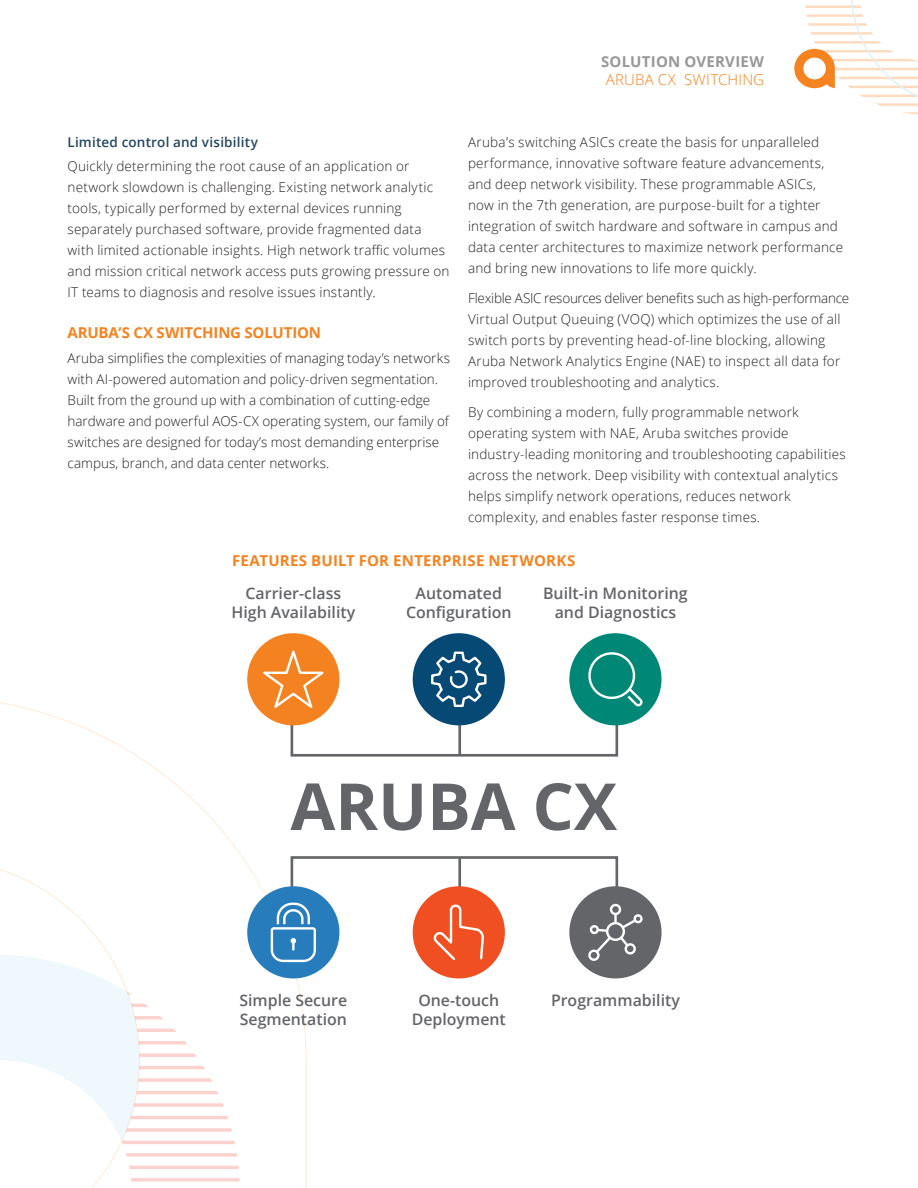
<style>
.page{position:relative;width:918px;height:1188px;background:#fff}
.page>*{position:absolute;margin:0;border:0;box-sizing:border-box;transform-origin:0 0}
.t1{font:700 64.95px "Open Sans";color:#646569}
.t2{font:600 15.9px/18.6px "Open Sans";color:#646569;text-align:center}
.t3{font:700 15px "Open Sans";letter-spacing:.01em;color:#f58320}
.t4{font:700 15px "Open Sans";letter-spacing:-.01em;color:#f58320}
.t5{font:700 15px "Open Sans";letter-spacing:.015em;color:#999899}
.t6{font:300 15px "Open Sans";letter-spacing:.01em;color:#f58320}
.t7{font:300 13.5px/21px "Open Sans";letter-spacing:.015em;color:#231f20}
.t8{font:600 13.5px "Open Sans";letter-spacing:.015em;color:#234661}
</style>
<div class="page">
<svg style="left:0;top:699px;width:307px;height:489px"></svg>
<svg style="left:794px;top:0;width:124px;height:115px"></svg>
<div style="left:247px;top:633px;width:92px;height:92px;background:#f58220;border-radius:50%"></div>
<div style="left:413px;top:633px;width:92px;height:92px;background:#064975;border-radius:50%"></div>
<div style="left:247px;top:886px;width:92px;height:92px;background:#277cbc;border-radius:50%"></div>
<div style="left:569px;top:886px;width:93px;height:92px;background:#646569;border-radius:50%"></div>
<div style="left:634px;top:914px;width:9px;height:9px;border:2px solid #fff;border-radius:50%"></div>
<div style="left:413px;top:886px;width:92px;height:92px;background:#f04f22;border-radius:50%"></div>
<svg style="left:270px;top:855px;width:368px;height:108px"></svg>
<div style="left:569px;top:633px;width:93px;height:92px;background:#008775;border-radius:50%"></div>
<svg style="left:257px;top:648px;width:388px;height:110px"></svg>
<p class="t5" style="left:601px;top:51px;width:165px">SOLUTION OVERVIEW</p>
<p class="t6" style="left:606px;top:69px;width:160px">ARUBA CX SWITCHING</p>
<p class="t8" style="left:68px;top:133px;width:192px">Limited control and visibility</p>
<p class="t7" style="left:68px;top:155px;width:384px">Quickly determining the root cause of an application or network slowdown is challenging. Existing network analytic tools, typically performed by external devices running separately purchased software, provide fragmented data with limited actionable insights. High network traffic volumes and mission critical network access puts growing pressure on IT teams to diagnosis and resolve issues instantly.</p>
<p class="t4" style="left:68px;top:322px;width:255px">ARUBA’S CX SWITCHING SOLUTION</p>
<p class="t7" style="left:68px;top:347px;width:384px">Aruba simplifies the complexities of managing today’s networks with AI-powered automation and policy-driven segmentation.<br>Built from the ground up with a combination of cutting-edge hardware and powerful AOS-CX operating system, our family of switches are designed for today’s most demanding enterprise campus, branch, and data center networks.</p>
<p class="t7" style="left:468px;top:131px;width:377px">Aruba’s switching ASICs create the basis for unparalleled performance, innovative software feature advancements, and deep network visibility. These programmable ASICs, now in the 7th generation, are purpose-built for a tighter integration of switch hardware and software in campus and data center architectures to maximize network performance and bring new innovations to life more quickly.</p>
<p class="t7" style="left:468px;top:287px;width:383px">Flexible ASIC resources deliver benefits such as high-performance Virtual Output Queuing (VOQ) which optimizes the use of all switch ports by preventing head-of-line blocking, allowing Aruba Network Analytics Engine (NAE) to inspect all data for improved troubleshooting and analytics.</p>
<p class="t7" style="left:468px;top:401px;width:379px">By combining a modern, fully programmable network operating system with NAE, Aruba switches provide industry-leading monitoring and troubleshooting capabilities across the network. Deep visibility with contextual analytics helps simplify network operations, reduces network complexity, and enables faster response times.</p>
<p class="t3" style="left:232px;top:550px;width:345px">FEATURES BUILT FOR ENTERPRISE NETWORKS</p>
<p class="t2" style="left:231px;top:584px;width:125px">Carrier-class<br>High Availability</p>
<p class="t2" style="left:406px;top:584px;width:107px">Automated<br>Configuration</p>
<p class="t2" style="left:543px;top:584px;width:146px">Built-in Monitoring and Diagnostics</p>
<h1 class="t1" style="left:290px;top:761px;width:328px">ARUBA CX</h1>
<p class="t2" style="left:239px;top:991px;width:109px;text-align:left">Simple Secure<br>Segmentation</p>
<p class="t2" style="left:418px;top:991px;width:82px">One-touch</p>
<p class="t2" style="left:551px;top:991px;width:130px">Programmability</p>
<p class="t2" style="left:412px;top:1009px;width:96px">Deployment</p>
</div>
